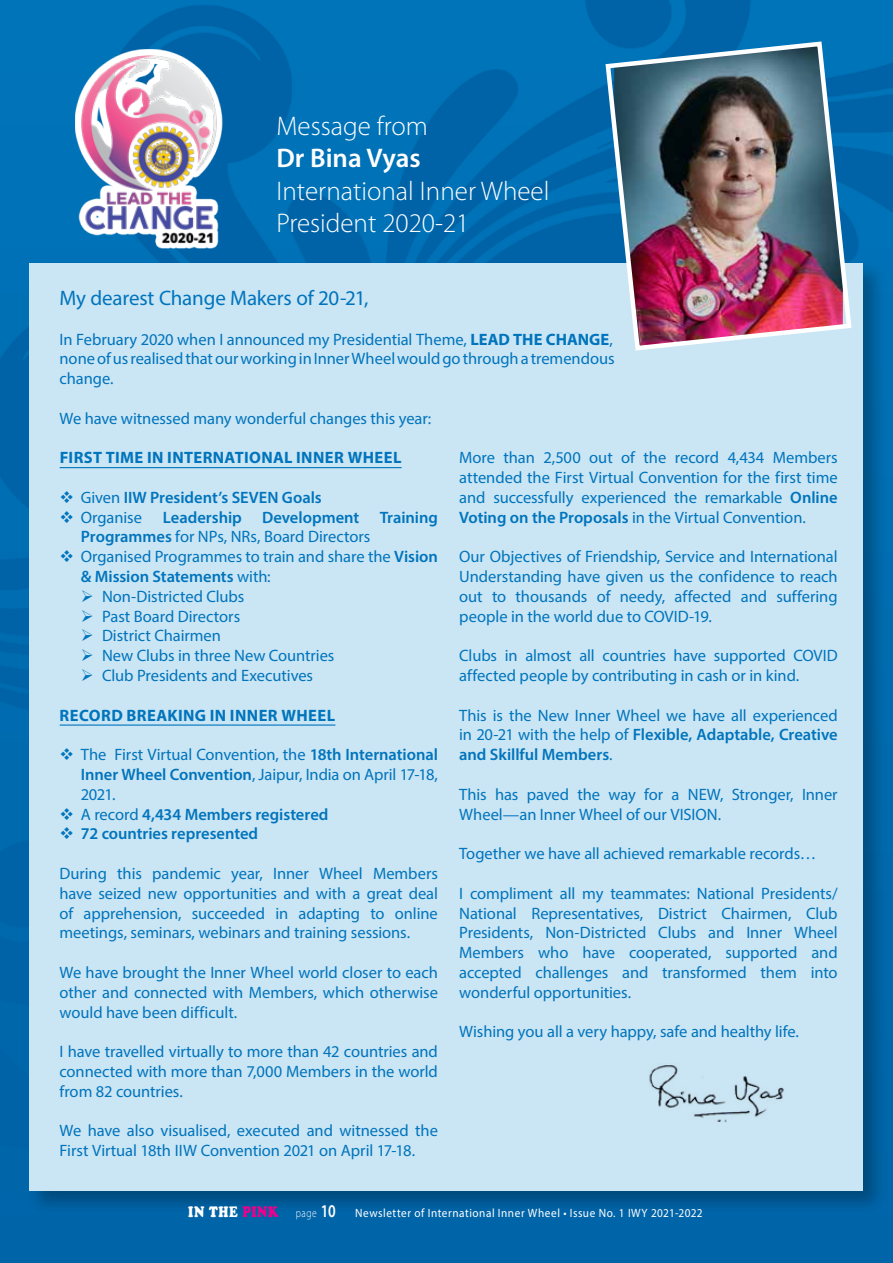
<style>
.page{position:relative;width:893px;height:1263px;background:#fff}
.page>*{position:absolute;margin:0;border:0;box-sizing:border-box;transform-origin:0 0}
.t1{font:300 27px/32.4px "Myriad Pro";color:#fff}
.t2{font:600 27px "Myriad Pro";color:#fff}
.t3{font:21px "Myriad Pro";letter-spacing:-.01em;color:#0074bc}
.t4{font:16.5px/19.8px "Myriad Pro";letter-spacing:-.005em;color:#0074bc;text-align:justify}
.t5{font:600 16.5px/19.8px "Myriad Pro";color:#0074bc}
.t6{font:700 16.5px "Myriad Pro";letter-spacing:.025em;color:#0074bc}
.t7{font:12px "Myriad Pro";letter-spacing:.045em;color:#fff;scale:.94 1}
.s1{font-weight:700}
.s2{font-weight:400}
.s3{font-weight:600}
.s4{font-family:"Cooper Black Std";font-size:15px}
.s5{font-family:"Cooper Black Std";font-size:15px;color:#ec008c}
.s6{font-weight:300}
.s7{font-weight:600;font-size:18px}
</style>
<div class="page">
<img style="left:0;top:0;width:893px;height:1263px">
<div style="left:26px;top:260px;width:862px;height:955px;background:#000;opacity:.3"></div>
<div style="left:30px;top:264px;width:833px;height:927px;background:#cae5f4"></div>
<hr style="left:60px;top:467px;width:342px;height:1px;background:#0074bc">
<hr style="left:60px;top:724px;width:275px;height:2px;background:#0074bc">
<img style="left:43px;top:43px;width:212px;height:212px">
<img style="left:603px;top:39px;width:251px;height:312px">
<img style="left:649px;top:1065px;width:135px;height:57px">
<h1 class="t1" style="left:276px;top:110px;width:153px">Message from</h1>
<h1 class="t2" style="left:276px;top:141px;width:146px">Dr Bina Vyas</h1>
<h1 class="t1" style="left:276px;top:174px;width:275px">International Inner Wheel<br>President 2020-21</h1>
<p class="t3" style="left:60px;top:285px;width:311px">My dearest Change Makers of 20-21,</p>
<p class="t4" style="left:60px;top:329px;width:556px">In February 2020 when I announced my Presidential Theme, <span class="s1">LEAD THE CHANGE</span>, none of us realised that our working in Inner Wheel would go through a tremendous change.</p>
<p class="t4" style="left:60px;top:408px;width:373px">We have witnessed many wonderful changes this year:</p>
<p class="t6" style="left:60px;top:447px;width:343px">FIRST TIME IN INTERNATIONAL INNER WHEEL</p>
<p class="t5" style="left:60px;top:487px;width:264px">❖ <span class="s2">Given</span> IIW President’s SEVEN Goals</p>
<p class="t4" style="left:60px;top:507px;width:84px">❖ Organise</p>
<p class="t5" style="left:81px;top:507px;width:359px;text-indent:82px">Leadership Development Training<br>Programmes <span class="s2">for NPs, NRs, Board Directors</span></p>
<p class="t4" style="left:81px;top:546px;width:359px;text-indent:-21px">❖ Organised Programmes to train and share the <span class="s3">Vision &amp; Mission Statements</span> with:</p>
<p class="t4" style="left:81px;top:586px;width:165px">➢ Non-Districted Clubs</p>
<p class="t4" style="left:81px;top:606px;width:161px">➢ Past Board Directors</p>
<p class="t4" style="left:81px;top:626px;width:142px">➢ District Chairmen</p>
<p class="t4" style="left:81px;top:645px;width:255px">➢ New Clubs in three New Countries</p>
<p class="t4" style="left:81px;top:665px;width:234px">➢ Club Presidents and Executives</p>
<p class="t6" style="left:60px;top:704px;width:277px">RECORD BREAKING IN INNER WHEEL</p>
<p class="t4" style="left:81px;top:744px;width:359px;text-indent:-21px">❖ The First Virtual Convention, the <span class="s3">18th International Inner Wheel Convention</span>, Jaipur, India on April 17-18, 2021.</p>
<p class="t5" style="left:59px;top:804px;width:271px">❖ <span class="s2">A record</span> 4,434 Members registered</p>
<p class="t5" style="left:59px;top:823px;width:200px">❖ 72 countries represented</p>
<p class="t4" style="left:59px;top:863px;width:380px">During this pandemic year, Inner Wheel Members have seized new opportunities and with a great deal of apprehension, succeeded in adapting to online meetings, seminars, webinars and training sessions.</p>
<p class="t4" style="left:59px;top:962px;width:380px">We have brought the Inner Wheel world closer to each other and connected with Members, which otherwise would have been difficult.</p>
<p class="t4" style="left:59px;top:1041px;width:380px">I have travelled virtually to more than 42 countries and connected with more than 7,000 Members in the world from 82 countries.</p>
<p class="t4" style="left:59px;top:1121px;width:380px">We have also visualised, executed and witnessed the<br>First Virtual 18th IIW Convention 2021 on April 17-18.</p>
<p class="t4" style="left:459px;top:447px;width:380px">More than 2,500 out of the record 4,434 Members attended the First Virtual Convention for the first time and successfully experienced the remarkable <span class="s3">Online Voting on the Proposals</span> in the Virtual Convention.</p>
<p class="t4" style="left:459px;top:546px;width:380px">Our Objectives of Friendship, Service and International Understanding have given us the confidence to reach out to thousands of needy, affected and suffering people in the world due to COVID-19.</p>
<p class="t4" style="left:459px;top:645px;width:380px">Clubs in almost all countries have supported COVID affected people by contributing in cash or in kind.</p>
<p class="t4" style="left:459px;top:705px;width:380px">This is the New Inner Wheel we have all experienced in 20-21 with the help of <span class="s3">Flexible, Adaptable, Creative and Skillful Members</span>.</p>
<p class="t4" style="left:459px;top:784px;width:380px">This has paved the way for a NEW, Stronger, Inner<br>Wheel—an Inner Wheel of our VISION.</p>
<p class="t4" style="left:459px;top:843px;width:359px">Together we have all achieved remarkable records…</p>
<p class="t4" style="left:459px;top:883px;width:380px">I compliment all my teammates: National Presidents/ National Representatives, District Chairmen, Club Presidents, Non-Districted Clubs and Inner Wheel Members who have cooperated, supported and accepted challenges and transformed them into wonderful opportunities.</p>
<p class="t4" style="left:459px;top:1022px;width:341px">Wishing you all a very happy, safe and healthy life.</p>
<p class="t7" style="left:188px;top:1206px;width:549px"><span class="s4">IN THE</span> <span class="s5">PINK</span> <span class="s6">page</span> <span class="s7">10</span> Newsletter of International Inner Wheel • Issue No. 1 IWY 2021-2022</p>
</div>
